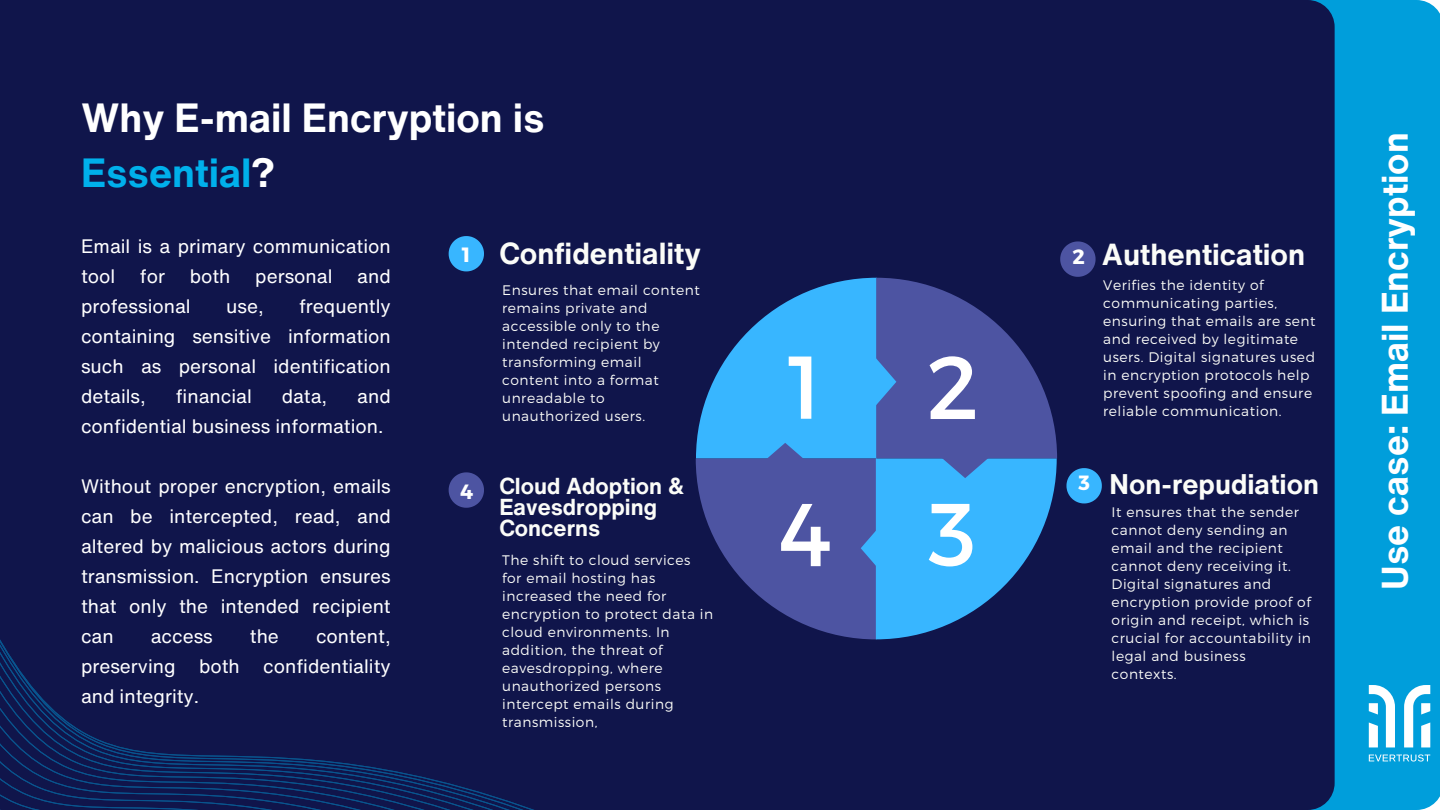
<style>
.page{position:relative;width:1440px;height:810px;background:#fff}
.page>*{position:absolute;margin:0;border:0;box-sizing:border-box;transform-origin:0 0}
.t1{font:88.9px "Montserrat";color:#fff}
.t2{font:700 39.7px/55.5px "Helvetica Now Text";color:#fff}
.t3{font:700 36px "Helvetica Now Text";color:#fff}
.t4{font:700 29.7px "Helvetica Now Text";color:#fbfcf8}
.t5{font:700 27.7px "Helvetica Now Text";color:#fbfcf8}
.t6{font:700 22.5px/21px "Helvetica Now Text";color:#fbfcf8}
.t7{font:700 20.6px "Montserrat";color:#fff}
.t8{font:19px/30px "Helvetica Now Text";color:#fff;text-align:justify}
.t9{font:300 13.8px/18px "Montserrat";letter-spacing:.04em;color:#fbfcf8}
.s1{color:#00b0eb}
</style>
<div class="page">
<div style="left:1335px;top:0;width:105px;height:810px;background:#009edb"></div>
<div style="left:0;top:0;width:1335px;height:810px;background:#10154b"></div>
<svg style="left:1369px;top:685px;width:26px;height:62px"></svg>
<svg style="left:1404px;top:685px;width:26px;height:62px"></svg>
<svg style="left:1369px;top:754px;width:61px;height:8px"></svg>
<div style="left:0;top:292px;width:912px;height:518px;background:#10154b"></div>
<svg style="left:449px;top:236px;width:35px;height:35px"></svg>
<svg style="left:449px;top:472px;width:35px;height:36px"></svg>
<svg style="left:696px;top:241px;width:406px;height:398px;background:#305da1"></svg>
<h1 class="t2" style="left:81px;top:89px;width:465px">Why E-mail Encryption is<br><span class="s1">Essential</span>?</h1>
<h4 class="t8" style="left:81px;top:231px;width:311px">Email is a primary communication tool</h4>
<h4 class="t8" style="left:140px;top:261px;width:27px">for</h4>
<h4 class="t8" style="left:190px;top:261px;width:42px">both</h4>
<h4 class="t8" style="left:255px;top:261px;width:79px">personal</h4>
<h4 class="t8" style="left:357px;top:261px;width:35px">and</h4>
<h4 class="t8" style="left:81px;top:291px;width:111px">professional</h4>
<h4 class="t8" style="left:226px;top:291px;width:39px">use,</h4>
<h4 class="t8" style="left:81px;top:291px;width:311px;text-indent:218px">frequently containing sensitive information such as personal identification details,</h4>
<h4 class="t8" style="left:81px;top:381px;width:311px;text-indent:276px">and confidential business information.</h4>
<h4 class="t8" style="left:176px;top:381px;width:77px">financial</h4>
<h4 class="t8" style="left:282px;top:381px;width:47px">data,</h4>
<p class="t8" style="left:81px;top:471px;width:311px">Without proper encryption, emails can be intercepted, read, and altered by malicious actors during transmission. Encryption ensures that only the intended recipient can</p>
<p class="t8" style="left:151px;top:621px;width:64px">access</p>
<p class="t8" style="left:250px;top:621px;width:31px">the</p>
<p class="t8" style="left:81px;top:621px;width:311px;text-indent:235px">content, preserving both confidentiality and integrity.</p>
<p class="t7" style="left:462px;top:242px;width:10px">1</p>
<p class="t4" style="left:499px;top:231px;width:203px">Confidentiality</p>
<h3 class="t7" style="left:460px;top:478px;width:15px">4</h3>
<p class="t9" style="left:502px;top:280px;width:199px">Ensures that email content remains private and accessible only to the intended recipient by transforming email content into a format unreadable to unauthorized users.</p>
<p class="t6" style="left:499px;top:476px;width:187px">Cloud Adoption &amp;<br>Eavesdropping<br>Concerns</p>
<p class="t9" style="left:502px;top:550px;width:213px">The shift to cloud services for email hosting has increased the need for encryption to protect data in cloud environments. In addition, the threat of eavesdropping, where unauthorized persons intercept emails during transmission,</p>
<h2 class="t1" style="left:788px;top:329px;width:36px">1</h2>
<p class="t1" style="left:927px;top:330px;width:54px">2</p>
<p class="t1" style="left:778px;top:477px;width:55px">4</p>
<p class="t1" style="left:928px;top:477px;width:49px">3</p>
<p class="t7" style="left:1072px;top:244px;width:14px">2</p>
<p class="t4" style="left:1102px;top:232px;width:205px">Authentication</p>
<p class="t9" style="left:1103px;top:276px;width:214px">Verifies the identity of communicating parties, ensuring that emails are sent and received by legitimate users. Digital signatures used in encryption protocols help prevent spoofing and ensure reliable communication.</p>
<p class="t7" style="left:1079px;top:470px;width:13px">3</p>
<p class="t5" style="left:1110px;top:463px;width:211px">Non-repudiation</p>
<p class="t9" style="left:1112px;top:502px;width:201px">It ensures that the sender cannot deny sending an email and the recipient cannot deny receiving it.<br>Digital signatures and encryption provide proof of origin and receipt, which is crucial for accountability in legal and business contexts.</p>
<h4 class="t3" style="left:1368px;top:590px;width:459px;rotate:-90deg">Use case: Email Encryption</h4>
</div>
